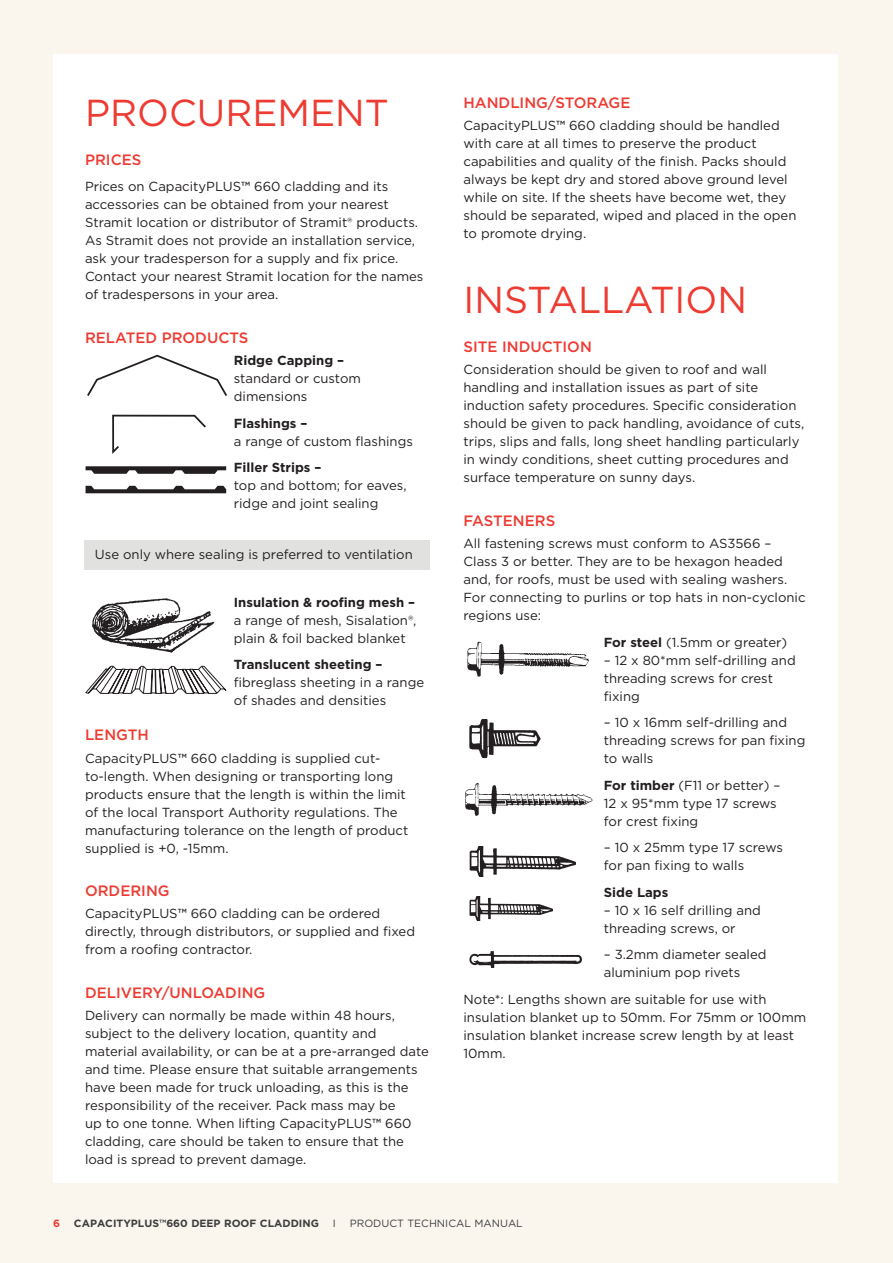
<style>
.page{position:relative;width:893px;height:1263px;background:#faf6ee}
.page>*{position:absolute;margin:0;border:0;box-sizing:border-box;transform-origin:0 0}
.t1{font:37.5px "Gotham";color:#ee3b32}
.t2{font:500 15px "Gotham";color:#ee3b32}
.t3{font:13.2px/18px "Gotham";color:#231f20}
.t4{font:700 13.2px "Gotham";color:#231f20}
.t5{font:700 10.5px "Gotham";color:#3e3e3f}
.t6{font:10.5px "Gotham";color:#3e3e3f}
.t7{font:700 10.5px "Gotham";color:#ee3b32}
.s1{font-weight:500}
.s2{font-weight:700}
</style>
<div class="page">
<div style="left:53px;top:54px;width:785px;height:1128px;background:#fff"></div>
<div style="left:84px;top:540px;width:345px;height:30px;background:#e1e1e0"></div>
<svg style="left:87px;top:355px;width:140px;height:41px"></svg>
<svg style="left:86px;top:486px;width:140px;height:7px"></svg>
<svg style="left:86px;top:466px;width:140px;height:8px"></svg>
<svg style="left:86px;top:666px;width:140px;height:28px"></svg>
<img style="left:92px;top:598px;width:123px;height:55px">
<svg style="left:112px;top:414px;width:94px;height:40px"></svg>
<img style="left:467px;top:641px;width:122px;height:36px">
<img style="left:469px;top:846px;width:107px;height:30px">
<img style="left:469px;top:896px;width:84px;height:24px">
<img style="left:469px;top:720px;width:72px;height:37px">
<img style="left:469px;top:951px;width:113px;height:17px">
<img style="left:465px;top:783px;width:128px;height:33px">
<h1 class="t1" style="left:85px;top:88px;width:305px">PROCUREMENT</h1>
<p class="t2" style="left:85px;top:150px;width:58px">PRICES</p>
<p class="t3" style="left:85px;top:177px;width:340px">Prices on CapacityPLUS<span class="s1">™</span> 660 cladding and its accessories can be obtained from your nearest Stramit location or distributor of Stramit® products.<br>As Stramit does not provide an installation service, ask your tradesperson for a supply and fix price.<br>Contact your nearest Stramit location for the names of tradespersons in your area.</p>
<p class="t2" style="left:85px;top:328px;width:165px">RELATED PRODUCTS</p>
<p class="t4" style="left:234px;top:352px;width:112px">Ridge Capping –</p>
<p class="t3" style="left:234px;top:369px;width:129px">standard or custom dimensions</p>
<p class="t4" style="left:234px;top:414px;width:75px">Flashings –</p>
<p class="t3" style="left:234px;top:432px;width:181px">a range of custom flashings</p>
<p class="t4" style="left:234px;top:459px;width:89px">Filler Strips –</p>
<p class="t3" style="left:234px;top:476px;width:174px">top and bottom; for eaves, ridge and joint sealing</p>
<p class="t3" style="left:95px;top:545px;width:319px">Use only where sealing is preferred to ventilation</p>
<p class="t4" style="left:234px;top:593px;width:183px">Insulation &amp; roofing mesh –</p>
<p class="t3" style="left:234px;top:611px;width:184px">a range of mesh, Sisalation®, plain &amp; foil backed blanket</p>
<p class="t4" style="left:234px;top:656px;width:150px">Translucent sheeting –</p>
<p class="t3" style="left:234px;top:673px;width:192px">fibreglass sheeting in a range of shades and densities</p>
<p class="t2" style="left:85px;top:725px;width:65px">LENGTH</p>
<p class="t3" style="left:85px;top:749px;width:325px">CapacityPLUS<span class="s1">™</span> 660 cladding is supplied cut&shy;to-length. When designing or transporting long products ensure that the length is within the limit of the local Transport Authority regulations. The manufacturing tolerance on the length of product supplied is +0, -15mm.</p>
<p class="t2" style="left:85px;top:881px;width:86px">ORDERING</p>
<p class="t3" style="left:85px;top:904px;width:332px">CapacityPLUS<span class="s1">™</span> 660 cladding can be ordered directly, through distributors, or supplied and fixed from a roofing contractor.</p>
<p class="t2" style="left:85px;top:983px;width:182px">DELIVERY/UNLOADING</p>
<p class="t3" style="left:85px;top:1006px;width:345px">Delivery can normally be made within 48 hours, subject to the delivery location, quantity and material availability, or can be at a pre-arranged date and time. Please ensure that suitable arrangements have been made for truck unloading, as this is the responsibility of the receiver. Pack mass may be<br>up to one tonne. When lifting CapacityPLUS<span class="s1">™</span> 660 cladding, care should be taken to ensure that the load is spread to prevent damage.</p>
<p class="t2" style="left:463px;top:93px;width:168px">HANDLING/STORAGE</p>
<p class="t3" style="left:463px;top:116px;width:334px">CapacityPLUS<span class="s1">™</span> 660 cladding should be handled with care at all times to preserve the product capabilities and quality of the finish. Packs should always be kept dry and stored above ground level while on site. If the sheets have become wet, they should be separated, wiped and placed in the open to promote drying.</p>
<h1 class="t1" style="left:463px;top:275px;width:285px">INSTALLATION</h1>
<p class="t2" style="left:463px;top:337px;width:130px">SITE INDUCTION</p>
<p class="t3" style="left:463px;top:360px;width:342px">Consideration should be given to roof and wall handling and installation issues as part of site induction safety procedures. Specific consideration should be given to pack handling, avoidance of cuts, trips, slips and falls, long sheet handling particularly in windy conditions, sheet cutting procedures and surface temperature on sunny days.</p>
<p class="t2" style="left:463px;top:511px;width:93px">FASTENERS</p>
<p class="t3" style="left:463px;top:534px;width:344px">All fastening screws must conform to AS3566 – Class 3 or better. They are to be hexagon headed and, for roofs, must be used with sealing washers.<br>For connecting to purlins or top hats in non-cyclonic regions use:</p>
<p class="t3" style="left:604px;top:633px;width:185px"><span class="s2">For steel</span> (1.5mm or greater)</p>
<p class="t3" style="left:604px;top:651px;width:193px">– 12 x 80*mm self-drilling and threading screws for crest fixing</p>
<p class="t3" style="left:604px;top:713px;width:203px">– 10 x 16mm self-drilling and threading screws for pan fixing to walls</p>
<p class="t3" style="left:604px;top:776px;width:178px"><span class="s2">For timber</span> (F11 or better) –<br>12 x 95*mm type 17 screws for crest fixing</p>
<p class="t3" style="left:604px;top:838px;width:181px">– 10 x 25mm type 17 screws for pan fixing to walls</p>
<p class="t4" style="left:604px;top:883px;width:66px">Side Laps</p>
<p class="t3" style="left:604px;top:901px;width:158px">– 10 x 16 self drilling and threading screws, or</p>
<p class="t3" style="left:604px;top:945px;width:164px">– 3.2mm diameter sealed aluminium pop rivets</p>
<p class="t3" style="left:463px;top:990px;width:344px">Note*: Lengths shown are suitable for use with insulation blanket up to 50mm. For 75mm or 100mm insulation blanket increase screw length by at least 10mm.</p>
<p class="t7" style="left:53px;top:1216px;width:8px">6</p>
<p class="t5" style="left:74px;top:1216px;width:246px">CAPACITYPLUS™660 DEEP ROOF CLADDING</p>
<p class="t6" style="left:333px;top:1216px;width:5px">I</p>
<p class="t6" style="left:350px;top:1216px;width:175px">PRODUCT TECHNICAL MANUAL</p>
</div>
